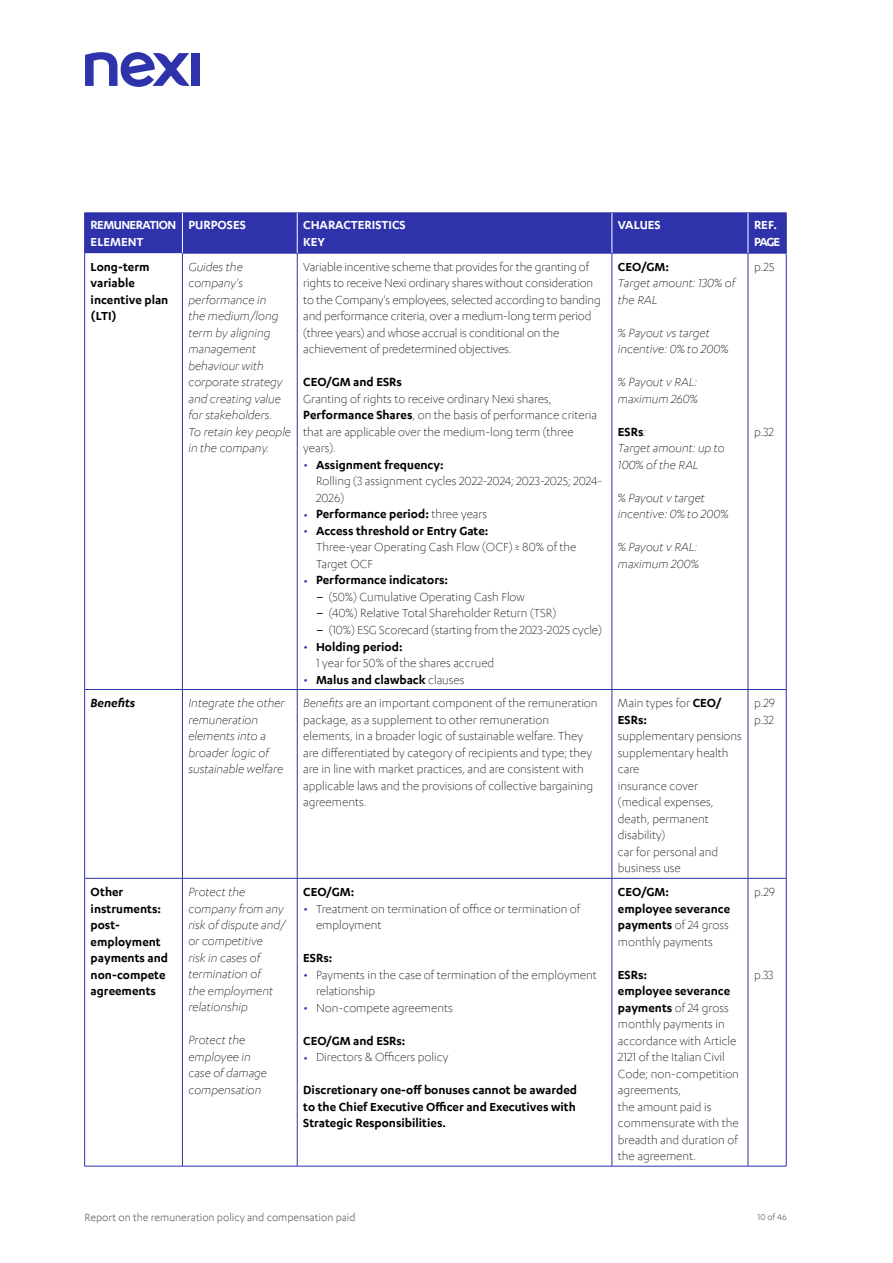
<style>
.page{position:relative;width:893px;height:1263px;background:#fff}
.page>*{position:absolute;margin:0;border:0;box-sizing:border-box;transform-origin:0 0}
.t1{font:300 13.5px/16.5px "Karbon App";color:#000}
.t2{font:italic 300 13.5px/16.5px "Karbon App";color:#000}
.t3{font:600 13.5px/16.5px "Karbon App";color:#000}
.t4{font:600 13.5px/16.5px "Karbon App";color:#fff}
.t5{font:600 13.5px/16.5px "Karbon App";letter-spacing:-.045em;color:#fff}
.t6{font:italic 600 13.5px "Karbon App";color:#000}
.t7{font:12px "Karbon App";color:#706f6f}
.t8{font:9.75px "Karbon App";color:#706f6f}
.s1{font-weight:600;font-style:normal}
.s2{font-weight:600}
.s3{font-size:18px;color:#2e33ab}
.s4{font-weight:300;font-size:18px;color:#2e33ab}
.s5{font-weight:300}
.s6{font-weight:400}
.s7{font-style:italic}
</style>
<div class="page">
<div style="left:192px;top:53px;width:8px;height:33px;background:#2e33ab"></div>
<svg style="left:85px;top:52px;width:105px;height:35px"></svg>
<div style="left:85px;top:214px;width:701px;height:39px;background:#2e33ab"></div>
<hr style="left:84px;top:689px;width:98px;height:1px;background:#2e33ab">
<hr style="left:84px;top:878px;width:98px;height:1px;background:#2e33ab">
<hr style="left:84px;top:213px;width:98px;height:1px;background:#2e33ab">
<hr style="left:84px;top:213px;width:1px;height:40px;background:#2e33ab">
<hr style="left:84px;top:253px;width:1px;height:436px;background:#2e33ab">
<hr style="left:84px;top:690px;width:1px;height:188px;background:#2e33ab">
<hr style="left:84px;top:878px;width:1px;height:288px;background:#2e33ab">
<hr style="left:84px;top:1166px;width:98px;height:1px;background:#2e33ab">
<hr style="left:182px;top:213px;width:115px;height:1px;background:#2d32aa">
<hr style="left:297px;top:213px;width:315px;height:1px;background:#2d32aa">
<hr style="left:612px;top:213px;width:136px;height:1px;background:#2d32aa">
<hr style="left:748px;top:213px;width:38px;height:1px;background:#2d32aa">
<hr style="left:786px;top:213px;width:1px;height:40px;background:#2d32aa">
<hr style="left:182px;top:253px;width:115px;height:1px;background:#2d32aa">
<hr style="left:182px;top:253px;width:1px;height:436px;background:#2d32aa">
<hr style="left:297px;top:253px;width:315px;height:1px;background:#2d32aa">
<hr style="left:297px;top:253px;width:1px;height:436px;background:#2d32aa">
<hr style="left:612px;top:253px;width:136px;height:1px;background:#2d32aa">
<hr style="left:612px;top:253px;width:1px;height:436px;background:#2d32aa">
<hr style="left:748px;top:253px;width:38px;height:1px;background:#2d32aa">
<hr style="left:748px;top:253px;width:1px;height:436px;background:#2d32aa">
<hr style="left:786px;top:253px;width:1px;height:436px;background:#2d32aa">
<hr style="left:182px;top:689px;width:115px;height:1px;background:#2d32aa">
<hr style="left:182px;top:690px;width:1px;height:188px;background:#2d32aa">
<hr style="left:297px;top:689px;width:315px;height:1px;background:#2d32aa">
<hr style="left:297px;top:690px;width:1px;height:188px;background:#2d32aa">
<hr style="left:612px;top:689px;width:136px;height:1px;background:#2d32aa">
<hr style="left:612px;top:690px;width:1px;height:188px;background:#2d32aa">
<hr style="left:748px;top:689px;width:38px;height:1px;background:#2d32aa">
<hr style="left:748px;top:690px;width:1px;height:188px;background:#2d32aa">
<hr style="left:786px;top:690px;width:1px;height:188px;background:#2d32aa">
<hr style="left:182px;top:878px;width:115px;height:1px;background:#2d32aa">
<hr style="left:182px;top:878px;width:1px;height:288px;background:#2d32aa">
<hr style="left:297px;top:878px;width:315px;height:1px;background:#2d32aa">
<hr style="left:297px;top:878px;width:1px;height:288px;background:#2d32aa">
<hr style="left:612px;top:878px;width:136px;height:1px;background:#2d32aa">
<hr style="left:612px;top:878px;width:1px;height:288px;background:#2d32aa">
<hr style="left:748px;top:878px;width:38px;height:1px;background:#2d32aa">
<hr style="left:748px;top:878px;width:1px;height:288px;background:#2d32aa">
<hr style="left:786px;top:878px;width:1px;height:288px;background:#2d32aa">
<hr style="left:182px;top:1166px;width:115px;height:1px;background:#2d32aa">
<hr style="left:297px;top:1166px;width:315px;height:1px;background:#2d32aa">
<hr style="left:612px;top:1166px;width:136px;height:1px;background:#2d32aa">
<hr style="left:748px;top:1166px;width:38px;height:1px;background:#2d32aa">
<hr style="left:182px;top:213px;width:1px;height:40px;background:#fff">
<hr style="left:297px;top:213px;width:1px;height:40px;background:#fff">
<hr style="left:612px;top:213px;width:1px;height:40px;background:#fff">
<hr style="left:748px;top:213px;width:1px;height:40px;background:#fff">
<p class="t5" style="left:91px;top:216px;width:87px">REMUNERATION<br>ELEMENT</p>
<p class="t4" style="left:188px;top:216px;width:59px">PURPOSES</p>
<p class="t4" style="left:303px;top:216px;width:104px">CHARACTERISTICS<br>KEY</p>
<p class="t4" style="left:618px;top:216px;width:44px">VALUES</p>
<p class="t4" style="left:754px;top:216px;width:28px">REF.<br>PAGE</p>
<p class="t3" style="left:91px;top:258px;width:79px">Long-term variable incentive plan (LTI)</p>
<p class="t2" style="left:188px;top:258px;width:104px">Guides the company's performance in<br>the medium/long term by aligning management behaviour with corporate strategy and creating value for stakeholders.<br>To retain key people in the company.</p>
<p class="t1" style="left:303px;top:258px;width:299px">Variable incentive scheme that provides for the granting of rights to receive Nexi ordinary shares without consideration to the Company's employees, selected according to banding and performance criteria, over a medium-long term period (three years) and whose accrual is conditional on the achievement of predetermined objectives.</p>
<p class="t3" style="left:618px;top:258px;width:52px">CEO/GM:</p>
<p class="t2" style="left:618px;top:275px;width:119px">Target amount: 130% of the RAL</p>
<p class="t2" style="left:618px;top:324px;width:112px">% Payout vs target incentive: 0% to 200%</p>
<p class="t2" style="left:618px;top:374px;width:81px">% Payout v RAL: maximum 260%</p>
<p class="t2" style="left:618px;top:423px;width:108px"><span class="s1">ESRs</span>:<br>Target amount: up to<br>100% of the RAL</p>
<p class="t2" style="left:618px;top:489px;width:112px">% Payout v target incentive: 0% to 200%</p>
<p class="t2" style="left:618px;top:539px;width:82px">% Payout v RAL: maximum 200%</p>
<p class="t1" style="left:754px;top:258px;width:22px">p.25</p>
<p class="t3" style="left:303px;top:374px;width:100px">CEO/GM and ESRs</p>
<p class="t1" style="left:303px;top:390px;width:295px">Granting of rights to receive ordinary Nexi shares, <span class="s2">Performance Shares</span>, on the basis of performance criteria that are applicable over the medium-long term (three years).</p>
<p class="t1" style="left:316px;top:456px;width:288px;text-indent:-13px"><span class="s3">•</span> <span class="s2">Assignment frequency:<br></span>Rolling (3 assignment cycles 2022-2024; 2023-2025; 2024-<br>2026)</p>
<p class="t3" style="left:303px;top:506px;width:186px"><span class="s4">•</span> Performance period: <span class="s5">three years</span></p>
<p class="t1" style="left:316px;top:522px;width:262px;text-indent:-13px"><span class="s3">•</span> <span class="s2">Access threshold or Entry Gate:<br></span>Three-year Operating Cash Flow (OCF) ≥ 80% of the<br>Target OCF</p>
<p class="t3" style="left:303px;top:572px;width:146px"><span class="s4">•</span> Performance indicators:</p>
<p class="t1" style="left:316px;top:588px;width:210px"><span class="s6">–</span> (50%) Cumulative Operating Cash Flow</p>
<p class="t1" style="left:316px;top:605px;width:242px"><span class="s6">–</span> (40%) Relative Total Shareholder Return (TSR)</p>
<p class="t1" style="left:316px;top:621px;width:287px"><span class="s6">–</span> (10%) ESG Scorecard (starting from the 2023-2025 cycle)</p>
<p class="t1" style="left:316px;top:638px;width:180px;text-indent:-13px"><span class="s3">•</span> <span class="s2">Holding period:<br></span>1 year for 50% of the shares accrued</p>
<p class="t3" style="left:303px;top:671px;width:163px"><span class="s4">•</span> Malus and clawback <span class="s5">clauses</span></p>
<p class="t1" style="left:754px;top:423px;width:22px">p.32</p>
<p class="t6" style="left:91px;top:696px;width:46px">Benefits</p>
<p class="t2" style="left:188px;top:694px;width:98px">Integrate the other remuneration elements into a broader logic of sustainable welfare</p>
<p class="t1" style="left:303px;top:694px;width:296px"><span class="s7">Benefits</span> are an important component of the remuneration package, as a supplement to other remuneration elements, in a broader logic of sustainable welfare. They are differentiated by category of recipients and type; they are in line with market practices, and are consistent with applicable laws and the provisions of collective bargaining agreements.</p>
<p class="t1" style="left:618px;top:694px;width:105px">Main types for <span class="s2">CEO/<br>ESRs:</span></p>
<p class="t1" style="left:618px;top:727px;width:126px">supplementary pensions supplementary health care<br>insurance cover (medical expenses, death, permanent disability)<br>car for personal and business use</p>
<p class="t3" style="left:91px;top:883px;width:79px">Other instruments: post&shy;employment payments and non-compete agreements</p>
<p class="t2" style="left:188px;top:883px;width:99px">Protect the company from any risk of dispute and/ or competitive<br>risk in cases of termination of<br>the employment relationship</p>
<p class="t2" style="left:188px;top:1032px;width:80px">Protect the employee in case of damage compensation</p>
<p class="t3" style="left:303px;top:883px;width:52px">CEO/GM:</p>
<p class="t1" style="left:316px;top:900px;width:266px;text-indent:-13px"><span class="s3">•</span> Treatment on termination of office or termination of employment</p>
<p class="t3" style="left:303px;top:949px;width:31px">ESRs:</p>
<p class="t1" style="left:316px;top:966px;width:282px;text-indent:-13px"><span class="s3">•</span> Payments in the case of termination of the employment relationship</p>
<p class="t1" style="left:303px;top:999px;width:151px"><span class="s3">•</span> Non-compete agreements</p>
<p class="t3" style="left:303px;top:1032px;width:104px">CEO/GM and ESRs:</p>
<p class="t1" style="left:303px;top:1048px;width:147px"><span class="s3">•</span> Directors &amp; Officers policy</p>
<p class="t3" style="left:303px;top:1081px;width:275px;text-align:justify">Discretionary one-off bonuses cannot be awarded to the Chief Executive Officer and Executives with Strategic Responsibilities.</p>
<p class="t3" style="left:618px;top:883px;width:114px">CEO/GM:<br>employee severance payments <span class="s5">of 24 gross monthly payments</span></p>
<p class="t1" style="left:618px;top:966px;width:123px"><span class="s2">ESRs:<br>employee severance payments</span> of 24 gross monthly payments in accordance with Article<br>2121 of the Italian Civil<br>Code; non-competition agreements,<br>the amount paid is commensurate with the breadth and duration of the agreement.</p>
<p class="t1" style="left:754px;top:694px;width:23px">p.29 p.32</p>
<p class="t1" style="left:754px;top:883px;width:23px">p.29</p>
<p class="t1" style="left:754px;top:966px;width:21px">p.33</p>
<p class="t7" style="left:84px;top:1211px;width:273px">Report on the remuneration policy and compensation paid</p>
<p class="t8" style="left:757px;top:1212px;width:31px">10 of 46</p>
</div>
